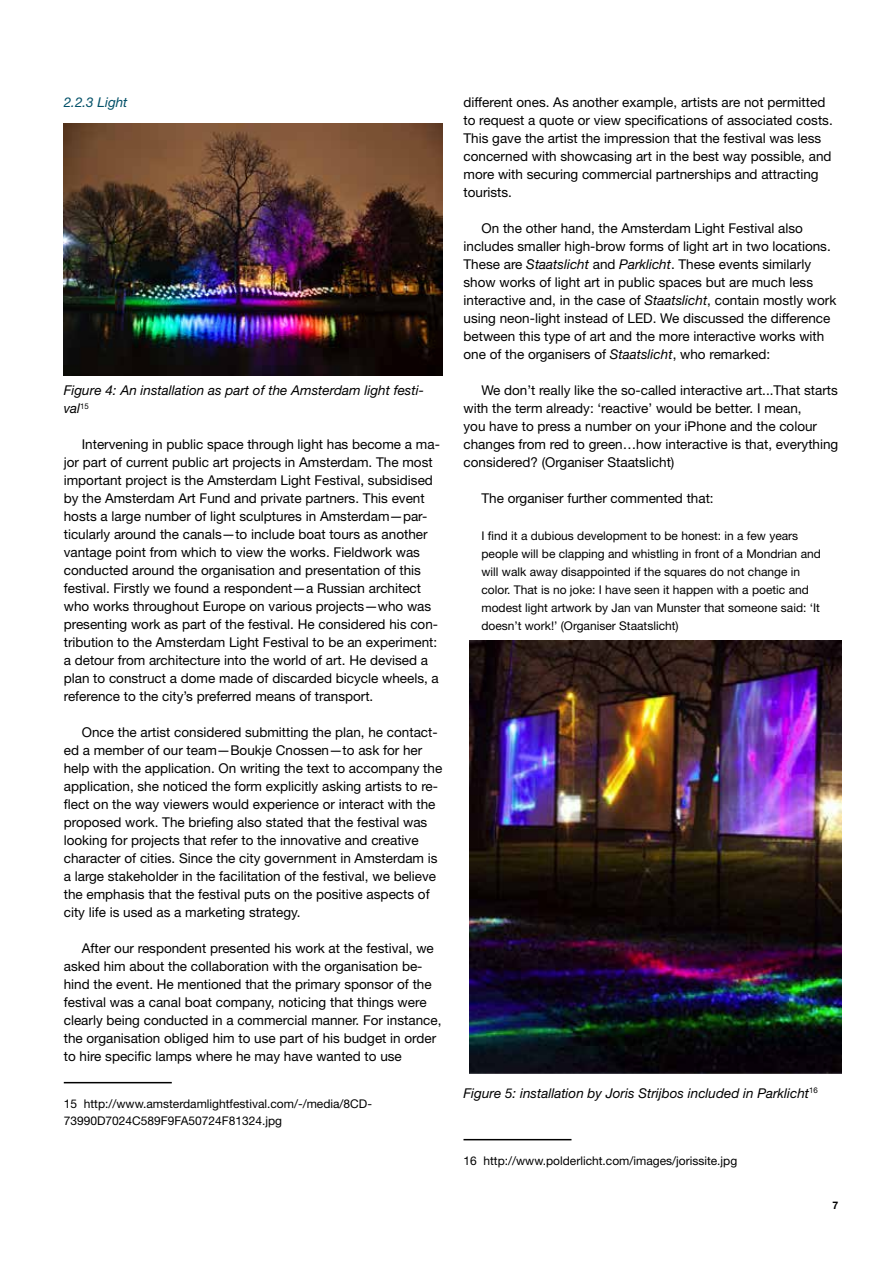
<style>
.page{position:relative;width:893px;height:1263px;background:#fff}
.page>*{position:absolute;margin:0;border:0;box-sizing:border-box;transform-origin:0 0}
.t1{font:13.5px/18px "Helvetica Neue LT Std";color:#000}
.t2{font:italic 13.5px/18px "Helvetica Neue LT Std";color:#000}
.t3{font:italic 13.5px "Helvetica Neue LT Std";color:#025068}
.t4{font:12px/18px "Helvetica Neue LT Std";color:#000}
.t5{font:700 10.5px "Helvetica Neue LT Std";color:#000}
.s1{font-style:italic}
</style>
<div class="page">
<hr style="left:64px;top:1082px;width:108px;height:1px;background:#000">
<hr style="left:463px;top:1139px;width:108px;height:1px;background:#000">
<img style="left:64px;top:123px;width:378px;height:253px">
<img style="left:469px;top:640px;width:372px;height:434px">
<p class="t3" style="left:64px;top:95px;width:65px">2.2.3 Light</p>
<p class="t2" style="left:64px;top:381px;width:362px">Figure 4: An installation as part of the Amsterdam light festi&shy;val<sup>15</sup></p>
<p class="t1" style="left:64px;top:435px;width:378px;text-indent:18px">Intervening in public space through light has become a ma&shy;jor part of current public art projects in Amsterdam. The most important project is the Amsterdam Light Festival, subsidised by the Amsterdam Art Fund and private partners. This event hosts a large number of light sculptures in Amsterdam—par&shy;ticularly around the canals—to include boat tours as another vantage point from which to view the works. Fieldwork was conducted around the organisation and presentation of this festival. Firstly we found a respondent—a Russian architect who works throughout Europe on various projects—who was presenting work as part of the festival. He considered his con&shy;tribution to the Amsterdam Light Festival to be an experiment: a detour from architecture into the world of art. He devised a plan to construct a dome made of discarded bicycle wheels, a reference to the city’s preferred means of transport.</p>
<p class="t1" style="left:64px;top:723px;width:380px;text-indent:18px">Once the artist considered submitting the plan, he contact&shy;ed a member of our team—Boukje Cnossen—to ask for her help with the application. On writing the text to accompany the application, she noticed the form explicitly asking artists to re&shy;flect on the way viewers would experience or interact with the proposed work. The briefing also stated that the festival was looking for projects that refer to the innovative and creative character of cities. Since the city government in Amsterdam is a large stakeholder in the facilitation of the festival, we believe the emphasis that the festival puts on the positive aspects of city life is used as a marketing strategy.</p>
<p class="t1" style="left:64px;top:939px;width:379px;text-indent:18px">After our respondent presented his work at the festival, we asked him about the collaboration with the organisation be&shy;hind the event. He mentioned that the primary sponsor of the festival was a canal boat company, noticing that things were clearly being conducted in a commercial manner. For instance, the organisation obliged him to use part of his budget in order to hire specific lamps where he may have wanted to use</p>
<p class="t4" style="left:64px;top:1095px;width:310px;line-height:16.5px">15 http://www.amsterdamlightfestival.com/-/media/8CD-<br>73990D7024C589F9FA50724F81324.jpg</p>
<p class="t1" style="left:463px;top:93px;width:371px">different ones. As another example, artists are not permitted to request a quote or view specifications of associated costs.<br>This gave the artist the impression that the festival was less concerned with showcasing art in the best way possible, and more with securing commercial partnerships and attracting tourists.</p>
<p class="t1" style="left:463px;top:219px;width:374px;text-indent:18px">On the other hand, the Amsterdam Light Festival also includes smaller high-brow forms of light art in two locations.<br>These are <span class="s1">Staatslicht</span> and <span class="s1">Parklicht</span>. These events similarly show works of light art in public spaces but are much less interactive and, in the case of <span class="s1">Staatslicht</span>, contain mostly work using neon-light instead of LED. We discussed the difference between this type of art and the more interactive works with one of the organisers of <span class="s1">Staatslicht</span>, who remarked:</p>
<p class="t1" style="left:463px;top:381px;width:376px;text-indent:18px">We don’t really like the so-called interactive art...That starts with the term already: ‘reactive’ would be better. I mean,<br>you have to press a number on your iPhone and the colour changes from red to green…how interactive is that, everything considered? (Organiser Staatslicht)</p>
<p class="t1" style="left:481px;top:489px;width:234px">The organiser further commented that:</p>
<p class="t4" style="left:481px;top:526px;width:341px">I find it a dubious development to be honest: in a few years people will be clapping and whistling in front of a Mondrian and will walk away disappointed if the squares do not change in color. That is no joke: I have seen it happen with a poetic and modest light artwork by Jan van Munster that someone said: ‘It doesn’t work!’ (Organiser Staatslicht)</p>
<p class="t2" style="left:463px;top:1083px;width:356px">Figure 5: installation by Joris Strijbos included in Parklicht<sup>16</sup></p>
<p class="t4" style="left:463px;top:1152px;width:275px">16 http://www.polderlicht.com/images/jorissite.jpg</p>
<p class="t5" style="left:832px;top:1199px;width:7px">7</p>
</div>
